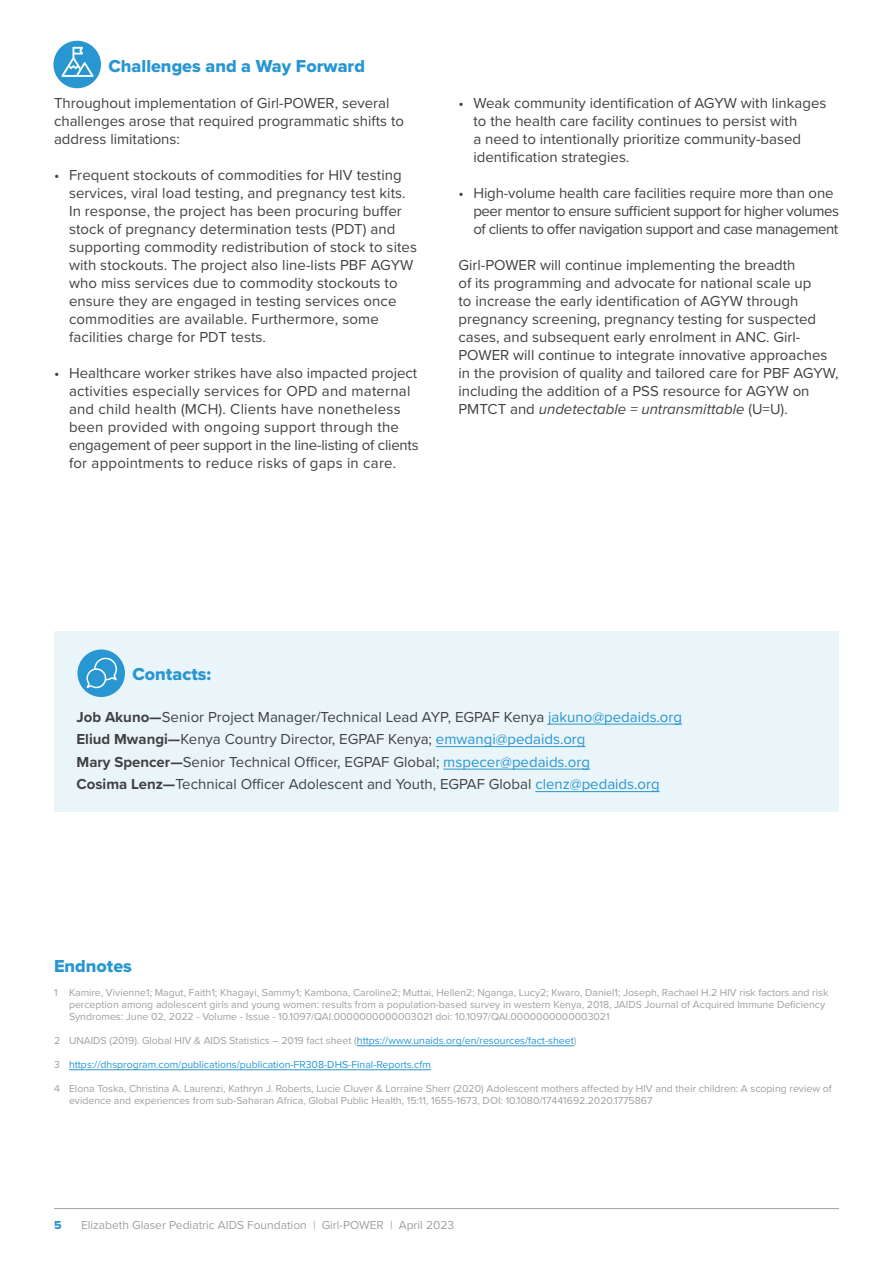
<style>
.page{position:relative;width:893px;height:1263px;background:#fff}
.page>*{position:absolute;margin:0;border:0;box-sizing:border-box;transform-origin:0 0}
.Subhead-1{font:18px "Proxima Nova Extrabld";color:#2896d0}
.Body_copy{font:15px/18px "Proxima Nova";color:#414142}
.Body_copy-2{font:15px/18px "Proxima Nova";letter-spacing:-.03em;color:#414142}
.t1{font:12px "Proxima Nova";color:#a0a0a0}
.t2{font:12px "Proxima Nova Extrabld";color:#2896d0}
.Footnotes___Endnotes{font:10.5px/12px "Proxima Nova";color:#a0a0a0}
.Footnotes___Endnotes-2{font:10.5px "Proxima Nova";color:#2896d0}
.s1{font-style:italic}
.s2{font-weight:700}
.s3{color:#2896d0}
</style>
<div class="page">
<div style="left:54px;top:631px;width:785px;height:181px;background:#eaf5fa"></div>
<hr style="left:548px;top:724px;width:134px;height:1px;background:#2896d0">
<hr style="left:436px;top:746px;width:149px;height:1px;background:#2896d0">
<hr style="left:443px;top:769px;width:147px;height:1px;background:#2896d0">
<hr style="left:535px;top:791px;width:125px;height:1px;background:#2896d0">
<div style="left:53px;top:41px;width:48px;height:47px;background:#2896d0;border-radius:50%"></div>
<svg style="left:61px;top:47px;width:33px;height:30px"></svg>
<div style="left:77px;top:649px;width:48px;height:48px;background:#2896d0;border-radius:50%"></div>
<svg style="left:86px;top:657px;width:31px;height:31px"></svg>
<hr style="left:54px;top:1208px;width:785px;height:1px;background:#a0a0a0">
<hr style="left:357px;top:1045px;width:217px;height:1px;background:#2896d0">
<hr style="left:69px;top:1069px;width:362px;height:1px;background:#2896d0">
<p class="Subhead-1" style="left:108px;top:53px;width:258px">Challenges and a Way Forward</p>
<p class="Body_copy" style="left:54px;top:93px;width:352px">Throughout implementation of Girl-POWER, several challenges arose that required programmatic shifts to address limitations:</p>
<p class="Body_copy" style="left:69px;top:165px;width:350px;text-indent:-15px">• Frequent stockouts of commodities for HIV testing services, viral load testing, and pregnancy test kits.<br>In response, the project has been procuring buffer stock of pregnancy determination tests (PDT) and supporting commodity redistribution of stock to sites with stockouts. The project also line-lists PBF AGYW who miss services due to commodity stockouts to ensure they are engaged in testing services once commodities are available. Furthermore, some facilities charge for PDT tests.</p>
<p class="Body_copy" style="left:69px;top:363px;width:351px;text-indent:-15px">• Healthcare worker strikes have also impacted project activities especially services for OPD and maternal and child health (MCH). Clients have nonetheless been provided with ongoing support through the engagement of peer support in the line-listing of clients for appointments to reduce risks of gaps in care.</p>
<p class="Body_copy" style="left:473px;top:93px;width:354px;text-indent:-15px">• Weak community identification of AGYW with linkages to the health care facility continues to persist with<br>a need to intentionally prioritize community-based identification strategies.</p>
<p class="Body_copy-2" style="left:473px;top:183px;width:367px;text-indent:-15px">• High-volume health care facilities require more than one peer mentor to ensure sufficient support for higher volumes of clients to offer navigation support and case management</p>
<p class="Body_copy" style="left:458px;top:255px;width:382px">Girl-POWER will continue implementing the breadth<br>of its programming and advocate for national scale up<br>to increase the early identification of AGYW through pregnancy screening, pregnancy testing for suspected cases, and subsequent early enrolment in ANC. Girl-POWER will continue to integrate innovative approaches in the provision of quality and tailored care for PBF AGYW, including the addition of a PSS resource for AGYW on PMTCT and <span class="s1">undetectable = untransmittable</span> (U=U).</p>
<p class="Subhead-1" style="left:132px;top:660px;width:80px">Contacts:</p>
<p class="Body_copy" style="left:76px;top:707px;width:607px"><span class="s2">Job Akuno—</span>Senior Project Manager/Technical Lead AYP, EGPAF Kenya <span class="s3">jakuno@pedaids.org</span></p>
<p class="Body_copy" style="left:76px;top:730px;width:510px"><span class="s2">Eliud Mwangi—</span>Kenya Country Director, EGPAF Kenya; <span class="s3">emwangi@pedaids.org</span></p>
<p class="Body_copy" style="left:76px;top:752px;width:515px"><span class="s2">Mary Spencer—</span>Senior Technical Officer, EGPAF Global; <span class="s3">mspecer@pedaids.org</span></p>
<p class="Body_copy" style="left:76px;top:775px;width:585px"><span class="s2">Cosima Lenz—</span>Technical Officer Adolescent and Youth, EGPAF Global <span class="s3">clenz@pedaids.org</span></p>
<p class="Subhead-1" style="left:54px;top:953px;width:80px">Endnotes</p>
<p class="Footnotes___Endnotes" style="left:54px;top:986px;width:5px">1</p>
<p class="Footnotes___Endnotes" style="left:69px;top:986px;width:761px">Kamire, Vivienne1; Magut, Faith1; Khagayi, Sammy1; Kambona, Caroline2; Muttai, Hellen2; Nganga, Lucy2; Kwaro, Daniel1; Joseph, Rachael H.2 HIV risk factors and risk perception among adolescent girls and young women: results from a population-based survey in western Kenya, 2018, JAIDS Journal of Acquired Immune Deficiency<br>Syndromes: June 02, 2022 - Volume - Issue - 10.1097/QAI.0000000000003021 doi: 10.1097/QAI.0000000000003021</p>
<p class="Footnotes___Endnotes" style="left:54px;top:1034px;width:8px">2</p>
<p class="Footnotes___Endnotes" style="left:69px;top:1034px;width:509px">UNAIDS (2019). Global HIV &amp; AIDS Statistics – 2019 fact sheet (<span class="s3">https://www.unaids.org/en/resources/fact-sheet</span>)</p>
<p class="Footnotes___Endnotes" style="left:54px;top:1058px;width:7px">3</p>
<p class="Footnotes___Endnotes-2" style="left:69px;top:1057px;width:363px">https://dhsprogram.com/publications/publication-FR308-DHS-Final-Reports.cfm</p>
<p class="Footnotes___Endnotes" style="left:54px;top:1082px;width:7px">4</p>
<p class="Footnotes___Endnotes" style="left:69px;top:1082px;width:764px">Elona Toska, Christina A. Laurenzi, Kathryn J. Roberts, Lucie Cluver &amp; Lorraine Sherr (2020) Adolescent mothers affected by HIV and their children: A scoping review of evidence and experiences from sub-Saharan Africa, Global Public Health, 15:11, 1655-1673, DOI: 10.1080/17441692.2020.1775867</p>
<p class="t2" style="left:54px;top:1216px;width:9px">5</p>
<p class="t1" style="left:81px;top:1216px;width:375px">Elizabeth Glaser Pediatric AIDS Foundation | Girl-POWER | April 2023</p>
</div>
